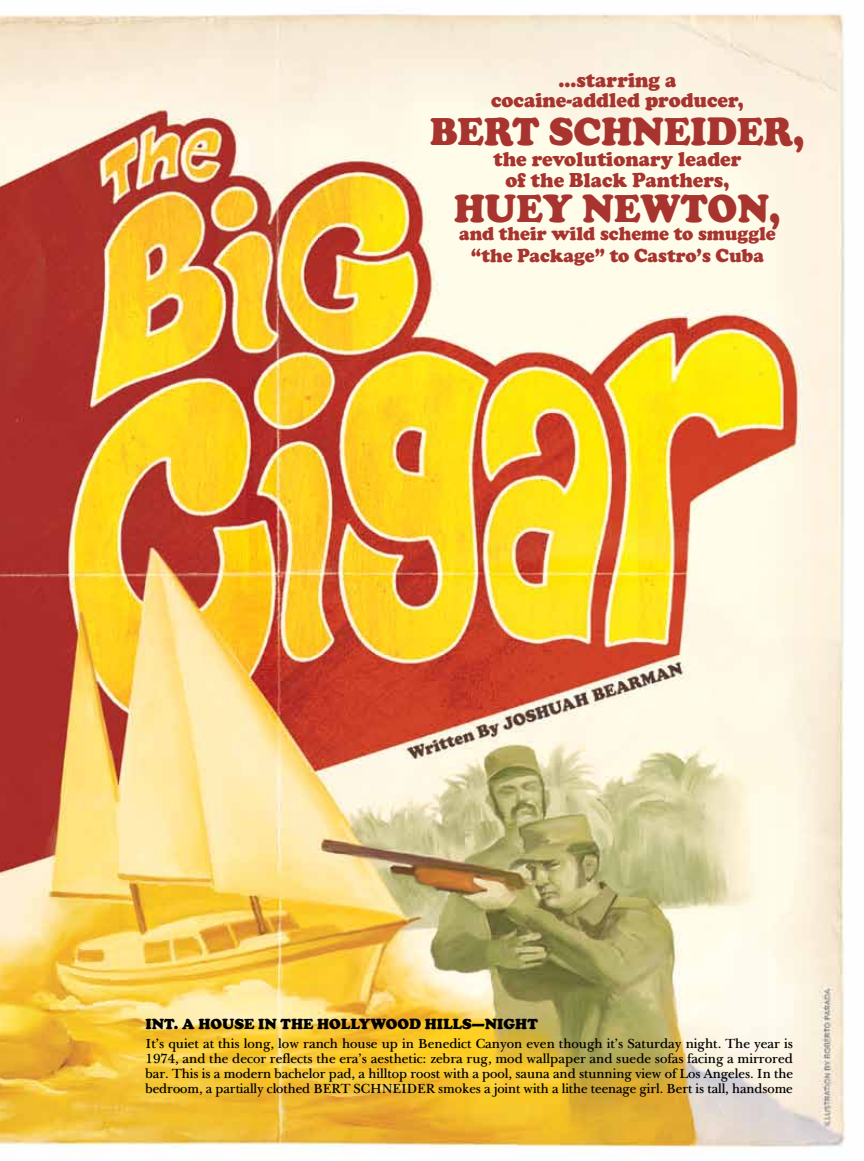
<style>
.page{position:relative;width:864px;height:1161px;background:#fff}
.page>*{position:absolute;margin:0;border:0;box-sizing:border-box;transform-origin:0 0}
.t1{font:900 40.05px "Cooper";color:#a8342f;scale:.96 1}
.t2{font:900 20.85px/19.8px "Cooper";color:#a8342f;text-align:center;scale:.96 1}
.t3{font:900 19.5px/21.6px "Cooper";color:#a8342f;text-align:center;scale:.96 1}
.t4{font:900 15px "Cooper";color:#000}
.t5{font:13.5px/15px "Baske OH";letter-spacing:-.005em;color:#000;text-align:justify}
</style>
<div class="page">
<img style="left:0;top:13px;width:846px;height:1141px">
<h2 class="t2" style="left:491px;top:70px;width:265px">…starring a cocaine-addled producer,</h2>
<h1 class="t1" style="left:430px;top:108px;width:392px">Bert Schneider,</h1>
<h2 class="t2" style="left:493px;top:149px;width:260px;line-height:20.4px">the revolutionary leader of the Black Panthers,</h2>
<h1 class="t1" style="left:454px;top:185px;width:342px">Huey Newton,</h1>
<h3 class="t3" style="left:459px;top:223px;width:331px">and their wild scheme to smuggle “the Package” to Castro’s Cuba</h3>
<p class="t4" style="left:146px;top:1015px;width:394px">INT. A HOUSE IN THE HOLLYWOOD HILLS—NIGHT</p>
<p class="t5" style="left:146px;top:1036px;width:649px">It’s quiet at this long, low ranch house up in Benedict Canyon even though it’s Saturday night. The year is 1974, and the decor reflects the era’s aesthetic: zebra rug, mod wallpaper and suede sofas facing a mirrored bar. This is a modern bachelor pad, a hilltop roost with a pool, sauna and stunning view of Los Angeles. In the bedroom, a partially clothed BERT SCHNEIDER smokes a joint with a lithe teenage girl. Bert is tall, handsome</p>
</div>
